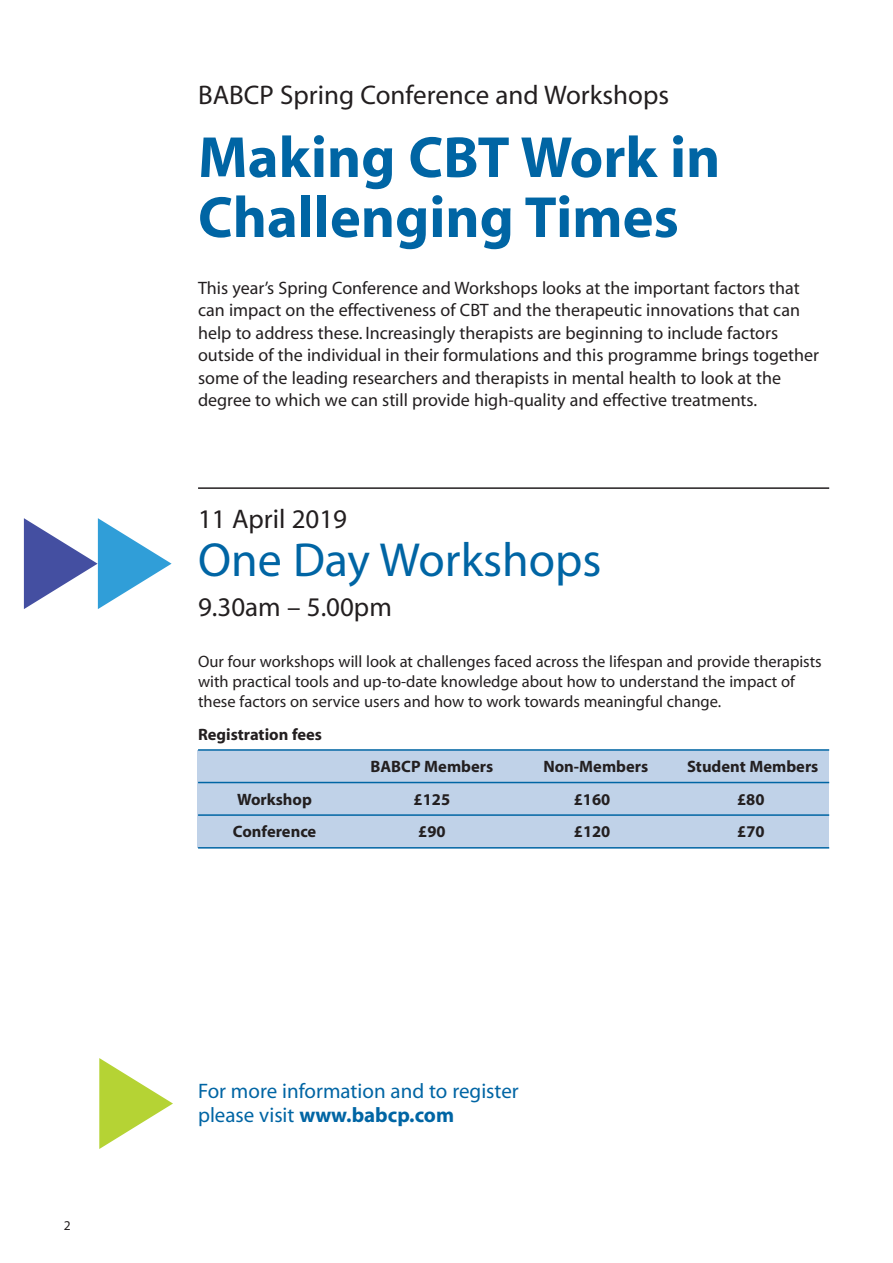
<style>
.page{position:relative;width:893px;height:1263px;background:#fff}
.page>*{position:absolute;margin:0;border:0;box-sizing:border-box;transform-origin:0 0}
.t1{font:700 58.5px/60px "Myriad";color:#0065a4}
.t2{font:48px "Myriad";color:#0065a4}
.t3{font:27px "Myriad";color:#231f20}
.t4{font:21px/24px "Myriad";color:#0065a4}
.t5{font:18px/22.5px "Myriad";color:#231f20}
.t6{font:16.5px/19.8px "Myriad";color:#231f20}
.t7{font:700 16.5px "Myriad";color:#231f20}
.t8{font:13.5px "Myriad";color:#231f20}
.s1{font-weight:700}
</style>
<div class="page">
<div style="left:198px;top:750px;width:631px;height:98px;background:#c0d2e8"></div>
<hr style="left:198px;top:487px;width:631px;height:2px;background:#231f20">
<hr style="left:198px;top:749px;width:631px;height:2px;background:#0065a4">
<hr style="left:198px;top:782px;width:631px;height:1px;background:#0065a4">
<hr style="left:198px;top:814px;width:631px;height:2px;background:#0065a4">
<hr style="left:198px;top:847px;width:631px;height:1px;background:#0065a4">
<svg style="left:24px;top:518px;width:148px;height:91px"></svg>
<svg style="left:99px;top:1058px;width:74px;height:91px"></svg>
<p class="t8" style="left:64px;top:1220px;width:8px">2</p>
<h3 class="t3" style="left:198px;top:85px;width:472px">BABCP Spring Conference and Workshops</h3>
<h1 class="t1" style="left:198px;top:132px;width:524px">Making CBT Work in<br>Challenging Times</h1>
<p class="t5" style="left:198px;top:278px;width:622px">This year’s Spring Conference and Workshops looks at the important factors that can impact on the effectiveness of CBT and the therapeutic innovations that can help to address these. Increasingly therapists are beginning to include factors outside of the individual in their formulations and this programme brings together some of the leading researchers and therapists in mental health to look at the degree to which we can still provide high-quality and effective treatments.</p>
<h3 class="t3" style="left:198px;top:509px;width:151px">11 April 2019</h3>
<h2 class="t2" style="left:198px;top:542px;width:405px">One Day Workshops</h2>
<h3 class="t3" style="left:198px;top:597px;width:195px">9.30am – 5.00pm</h3>
<p class="t6" style="left:198px;top:653px;width:625px">Our four workshops will look at challenges faced across the lifespan and provide therapists with practical tools and up-to-date knowledge about how to understand the impact of these factors on service users and how to work towards meaningful change.</p>
<p class="t7" style="left:198px;top:728px;width:126px">Registration fees</p>
<p class="t7" style="left:371px;top:760px;width:124px">BABCP Members</p>
<p class="t7" style="left:543px;top:760px;width:106px">Non-Members</p>
<p class="t7" style="left:687px;top:760px;width:133px">Student Members</p>
<p class="t7" style="left:237px;top:793px;width:76px">Workshop</p>
<p class="t7" style="left:414px;top:793px;width:38px">£125</p>
<p class="t7" style="left:574px;top:793px;width:38px">£160</p>
<p class="t7" style="left:737px;top:793px;width:29px">£80</p>
<p class="t7" style="left:233px;top:825px;width:85px">Conference</p>
<p class="t7" style="left:418px;top:825px;width:29px">£90</p>
<p class="t7" style="left:574px;top:825px;width:38px">£120</p>
<p class="t7" style="left:737px;top:825px;width:29px">£70</p>
<p class="t4" style="left:198px;top:1080px;width:322px">For more information and to register please visit <span class="s1">www.babcp.com</span></p>
</div>
